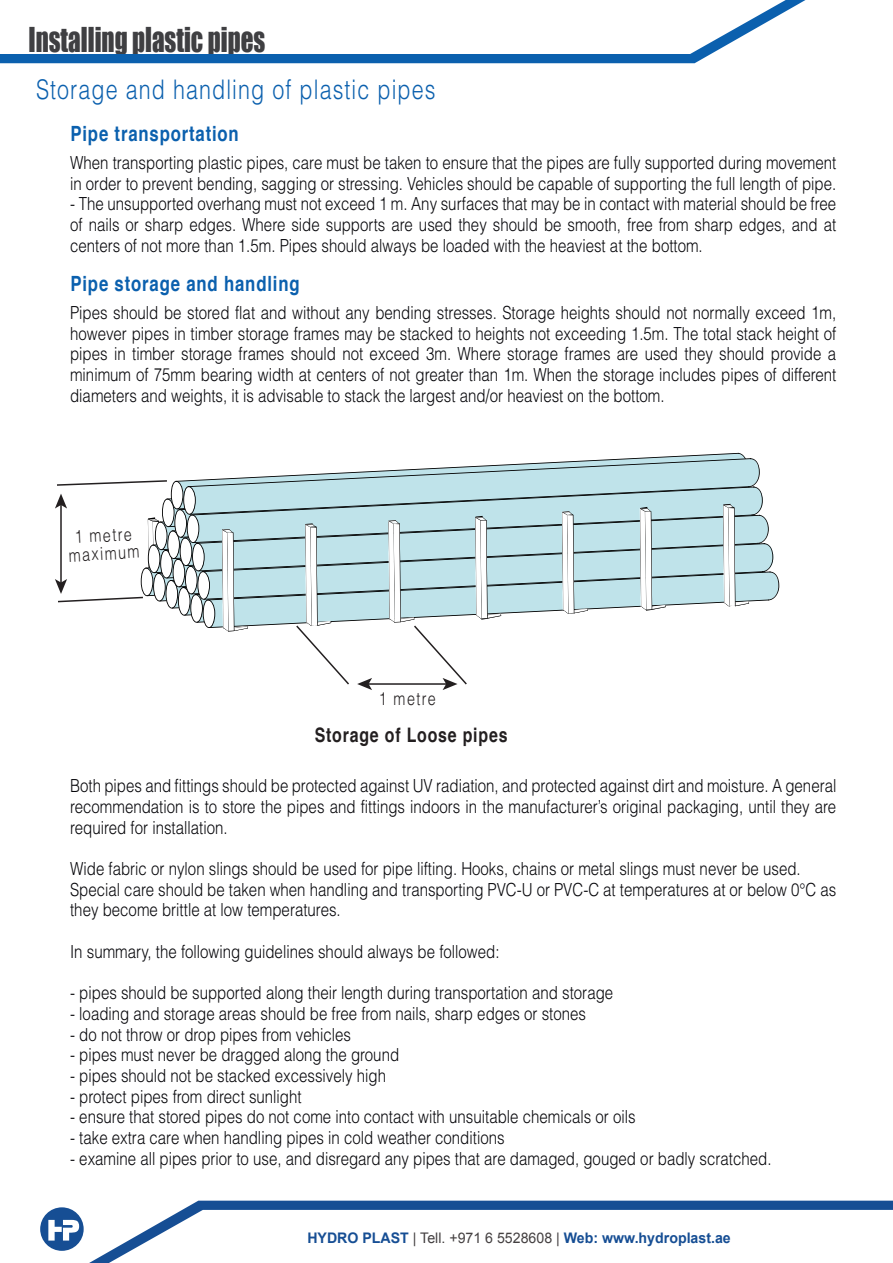
<style>
.page{position:relative;width:893px;height:1263px;background:#fff}
.page>*{position:absolute;margin:0;border:0;box-sizing:border-box;transform-origin:0 0}
.t1{font:31.5px "Impact";color:#3f3f42;scale:.8 1}
.t2{font:300 27px "Helvetica";letter-spacing:.05em;color:#0b60ae;scale:.8 1}
.t3{font:700 21px "Helvetica";letter-spacing:.05em;color:#0b60ae;scale:.8 1}
.t4{font:700 19.95px "Helvetica";letter-spacing:.05em;color:#231f20;scale:.8 1}
.t5{font:300 18px/20.7px "Helvetica";color:#06060a;text-align:justify;scale:.84 1}
.t6{font:300 18px/18px "Helvetica";letter-spacing:.1em;color:#231f20;text-align:center;scale:.8 1}
.t7{font:700 14.55px "Arial";color:#164e94}
.s1{font-weight:400;color:#444041}
</style>
<div class="page">
<svg style="left:0;top:0;width:805px;height:63px"></svg>
<svg style="left:55px;top:453px;width:725px;height:237px"></svg>
<svg style="left:79px;top:1201px;width:814px;height:62px"></svg>
<div style="left:40px;top:1207px;width:44px;height:44px;background:#164e94;border-radius:50%"></div>
<svg style="left:48px;top:1220px;width:31px;height:20px"></svg>
<h1 class="t1" style="left:28px;top:15px;width:298px">Installing plastic pipes</h1>
<h2 class="t2" style="left:36px;top:73px;width:501px">Storage and handling of plastic pipes</h2>
<p class="t3" style="left:70px;top:120px;width:212px">Pipe transportation</p>
<p class="t5" style="left:70px;top:152px;width:914px">When transporting plastic pipes, care must be taken to ensure that the pipes are fully supported during movement in order to prevent bending, sagging or stressing. Vehicles should be capable of supporting the full length of pipe.</p>
<p class="t5" style="left:70px;top:193px;width:914px">- The unsupported overhang must not exceed 1 m. Any surfaces that may be in contact with material should be free of nails or sharp edges. Where side supports are used they should be smooth, free from sharp edges, and at centers of not more than 1.5m. Pipes should always be loaded with the heaviest at the bottom.</p>
<p class="t3" style="left:70px;top:270px;width:288px">Pipe storage and handling</p>
<p class="t5" style="left:70px;top:302px;width:914px">Pipes should be stored flat and without any bending stresses. Storage heights should not normally exceed 1m, however pipes in timber storage frames may be stacked to heights not exceeding 1.5m. The total stack height of pipes in timber storage frames should not exceed 3m. Where storage frames are used they should provide a minimum of 75mm bearing width at centers of not greater than 1m. When the storage includes pipes of different diameters and weights, it is advisable to stack the largest and/or heaviest on the bottom.</p>
<p class="t6" style="left:67px;top:528px;width:90px;rotate:-3deg">1 metre maximum</p>
<p class="t6" style="left:379px;top:689px;width:73px">1 metre</p>
<p class="t4" style="left:315px;top:722px;width:242px">Storage of Loose pipes</p>
<p class="t5" style="left:70px;top:775px;width:914px">Both pipes and fittings should be protected against UV radiation, and protected against dirt and moisture. A general recommendation is to store the pipes and fittings indoors in the manufacturer’s original packaging, until they are required for installation.</p>
<p class="t5" style="left:70px;top:858px;width:914px;text-align:left">Wide fabric or nylon slings should be used for pipe lifting. Hooks, chains or metal slings must never be used.<br>Special care should be taken when handling and transporting PVC-U or PVC-C at temperatures at or below 0°C as they become brittle at low temperatures.</p>
<p class="t5" style="left:70px;top:940px;width:513px">In summary, the following guidelines should always be followed:</p>
<p class="t5" style="left:70px;top:982px;width:648px">- pipes should be supported along their length during transportation and storage</p>
<p class="t5" style="left:70px;top:1003px;width:616px">- loading and storage areas should be free from nails, sharp edges or stones</p>
<p class="t5" style="left:70px;top:1023px;width:336px">- do not throw or drop pipes from vehicles</p>
<p class="t5" style="left:70px;top:1044px;width:393px">- pipes must never be dragged along the ground</p>
<p class="t5" style="left:70px;top:1065px;width:378px">- pipes should not be stacked excessively high</p>
<p class="t5" style="left:70px;top:1085px;width:277px">- protect pipes from direct sunlight</p>
<p class="t5" style="left:70px;top:1106px;width:675px">- ensure that stored pipes do not come into contact with unsuitable chemicals or oils</p>
<p class="t5" style="left:70px;top:1127px;width:519px">- take extra care when handling pipes in cold weather conditions</p>
<p class="t5" style="left:70px;top:1147px;width:836px">- examine all pipes prior to use, and disregard any pipes that are damaged, gouged or badly scratched.</p>
<p class="t7" style="left:307px;top:1228px;width:425px">HYDRO PLAST <span class="s1">| Tell. +971 6 5528608 |</span> Web: www.hydroplast.ae</p>
</div>
